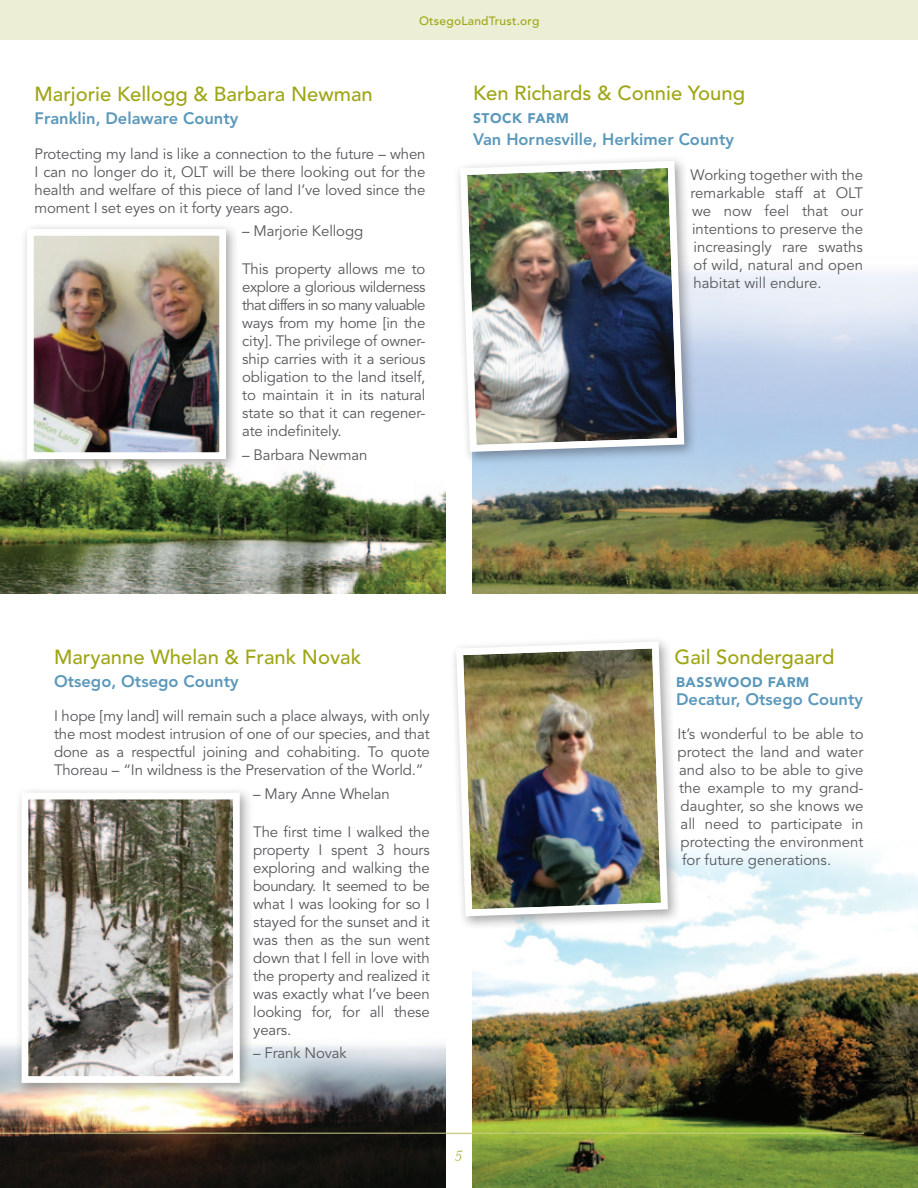
<style>
.page{position:relative;width:918px;height:1188px;background:#fff}
.page>*{position:absolute;margin:0;border:0;box-sizing:border-box;transform-origin:0 0}
.t1{font:500 20.25px "Avenir";color:#9ea615}
.t2{font:800 16.5px "Avenir";color:#5b98ba}
.t3{font:italic 16.5px "Mrs Eaves";color:#b0b646}
.t4{font:15px/18px "Avenir";letter-spacing:-.01em;color:#57585a;text-align:justify}
.t5{font:900 13.8px "Avenir";letter-spacing:.04em;color:#5b98ba}
.t6{font:500 12px "Avenir";letter-spacing:.02em;color:#9ea615}
</style>
<div class="page">
<div style="left:0;top:0;width:918px;height:40px;background:#eceed5"></div>
<img style="left:473px;top:848px;width:445px;height:340px">
<img style="left:0;top:1045px;width:445px;height:143px">
<img style="left:0;top:459px;width:446px;height:135px">
<hr style="left:0;top:1133px;width:864px;height:1px;background:#cbcd86">
<div style="left:450px;top:636px;width:231px;height:294px;background:#231f20;opacity:.4"></div>
<img style="left:453px;top:638px;width:218px;height:282px">
<div style="left:20px;top:222px;width:220px;height:250px;background:#231f20;opacity:.4"></div>
<img style="left:24px;top:226px;width:205px;height:236px">
<img style="left:473px;top:270px;width:445px;height:324px">
<div style="left:454px;top:155px;width:244px;height:310px;background:#231f20;opacity:.4"></div>
<img style="left:457px;top:157px;width:231px;height:298px">
<div style="left:15px;top:786px;width:238px;height:311px;background:#231f20;opacity:.4"></div>
<img style="left:18px;top:789px;width:225px;height:297px">
<p class="t6" style="left:419px;top:14px;width:122px">OtsegoLandTrust.org</p>
<h1 class="t1" style="left:35px;top:82px;width:340px">Marjorie Kellogg &amp; Barbara Newman</h1>
<p class="t2" style="left:35px;top:109px;width:205px">Franklin, Delaware County</p>
<p class="t4" style="left:35px;top:145px;width:393px">Protecting my land is like a connection to the future – when I can no longer do it, OLT will be there looking out for the health and welfare of this piece of land I’ve loved since the moment I set eyes on it forty years ago.</p>
<p class="t4" style="left:242px;top:222px;width:123px">– Marjorie Kellogg</p>
<p class="t4" style="left:242px;top:261px;width:185px">This property allows me to explore a glorious wilderness that differs in so many valuable ways from my home [in the city]. The privilege of owner&shy;ship carries with it a serious obligation to the land itself, to maintain it in its natural state so that it can regener&shy;ate indefinitely.</p>
<p class="t4" style="left:242px;top:446px;width:127px">– Barbara Newman</p>
<h1 class="t1" style="left:473px;top:81px;width:274px">Ken Richards &amp; Connie Young</h1>
<p class="t5" style="left:473px;top:110px;width:97px">STOCK FARM</p>
<p class="t2" style="left:473px;top:130px;width:262px">Van Hornesville, Herkimer County</p>
<p class="t4" style="left:691px;top:166px;width:174px">Working together with the remarkable staff at OLT we now feel that our intentions to preserve the increasingly rare swaths of wild, natural and open habitat will endure.</p>
<h1 class="t1" style="left:54px;top:645px;width:309px">Maryanne Whelan &amp; Frank Novak</h1>
<p class="t2" style="left:54px;top:671px;width:186px">Otsego, Otsego County</p>
<p class="t4" style="left:54px;top:707px;width:377px">I hope [my land] will remain such a place always, with only the most modest intrusion of one of our species, and that done as a respectful joining and cohabiting. To quote Thoreau – “In wildness is the Preservation of the World.”</p>
<p class="t4" style="left:253px;top:785px;width:138px">– Mary Anne Whelan</p>
<p class="t4" style="left:253px;top:823px;width:178px">The first time I walked the property I spent 3 hours exploring and walking the boundary. It seemed to be what I was looking for so I stayed for the sunset and it was then as the sun went down that I fell in love with the property and realized it was exactly what I’ve been looking for, for all these years.</p>
<p class="t4" style="left:253px;top:1044px;width:95px">– Frank Novak</p>
<p class="t3" style="left:455px;top:1144px;width:9px">5</p>
<h1 class="t1" style="left:675px;top:645px;width:161px">Gail Sondergaard</h1>
<p class="t5" style="left:676px;top:674px;width:135px">BASSWOOD FARM</p>
<p class="t2" style="left:676px;top:689px;width:188px">Decatur, Otsego County</p>
<p class="t4" style="left:678px;top:725px;width:188px">It’s wonderful to be able to</p>
<p class="t4" style="left:678px;top:743px;width:188px">protect the land and water</p>
<p class="t4" style="left:679px;top:761px;width:186px">and also to be able to give</p>
<p class="t4" style="left:679px;top:779px;width:186px">the example to my grand-</p>
<p class="t4" style="left:681px;top:797px;width:185px">daughter, so she knows we</p>
<p class="t4" style="left:681px;top:815px;width:185px">all need to participate in</p>
<p class="t4" style="left:681px;top:833px;width:184px">protecting the environment</p>
<p class="t4" style="left:682px;top:851px;width:151px">for future generations.</p>
</div>
